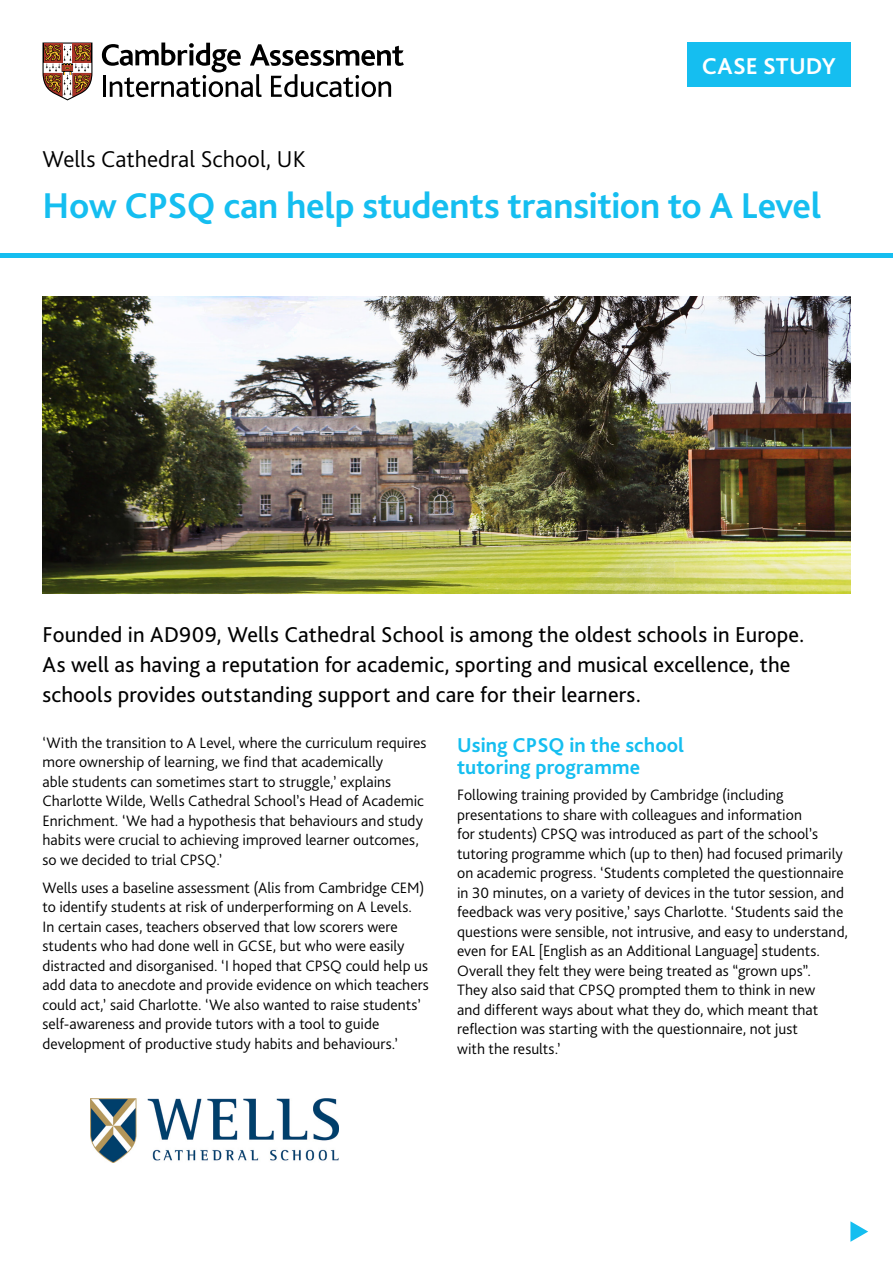
<style>
.page{position:relative;width:893px;height:1263px;background:#fff}
.page>*{position:absolute;margin:0;border:0;box-sizing:border-box;transform-origin:0 0}
.H1_Main_heading{font:700 37.5px "Bliss Pro";letter-spacing:-.01em;color:#15bef0}
.P_Introduction{font:300 24px "Bliss Pro";color:#000}
.P_Body_text{font:700 24px "Bliss Pro";letter-spacing:.01em;color:#fff}
.P_Introduction-2{font:22.5px/30px "Bliss Pro";letter-spacing:.005em;color:#000}
.H3_Heading_Blue{font:700 21px/22.5px "Bliss Pro";letter-spacing:.005em;color:#15bef0}
.P_Body_text-2{font:300 15.75px/19.5px "Bliss Pro";letter-spacing:.005em;color:#000}
.H3_Heading_Blue-2{font:300 15.75px/19.5px "Bliss Pro";color:#000}
</style>
<div class="page">
<hr style="left:0;top:253px;width:893px;height:4px;background:#15bef0">
<svg style="left:102px;top:43px;width:302px;height:54px"></svg>
<svg style="left:43px;top:43px;width:49px;height:57px"></svg>
<div style="left:687px;top:43px;width:163px;height:44px;background:#15bef0"></div>
<svg style="left:850px;top:1221px;width:18px;height:21px"></svg>
<img style="left:43px;top:296px;width:807px;height:298px">
<img style="left:90px;top:1098px;width:249px;height:64px">
<p class="P_Body_text" style="left:702px;top:51px;width:135px">CASE STUDY</p>
<p class="P_Introduction" style="left:43px;top:144px;width:265px">Wells Cathedral School, UK</p>
<h1 class="H1_Main_heading" style="left:43px;top:183px;width:780px">How CPSQ can help students transition to A Level</h1>
<p class="P_Introduction-2" style="left:43px;top:620px;width:763px">Founded in AD909, Wells Cathedral School is among the oldest schools in Europe.<br>As well as having a reputation for academic, sporting and musical excellence, the schools provides outstanding support and care for their learners.</p>
<p class="P_Body_text-2" style="left:43px;top:733px;width:385px">‘With the transition to A Level, where the curriculum requires more ownership of learning, we find that academically<br>able students can sometimes start to struggle,’ explains Charlotte Wilde, Wells Cathedral School’s Head of Academic Enrichment. ‘We had a hypothesis that behaviours and study habits were crucial to achieving improved learner outcomes, so we decided to trial CPSQ.’</p>
<p class="P_Body_text-2" style="left:43px;top:878px;width:388px">Wells uses a baseline assessment (Alis from Cambridge CEM) to identify students at risk of underperforming on A Levels.<br>In certain cases, teachers observed that low scorers were students who had done well in GCSE, but who were easily distracted and disorganised. ‘I hoped that CPSQ could help us add data to anecdote and provide evidence on which teachers could act,’ said Charlotte. ‘We also wanted to raise students’ self-awareness and provide tutors with a tool to guide development of productive study habits and behaviours.’</p>
<h3 class="H3_Heading_Blue" style="left:457px;top:733px;width:229px">Using CPSQ in the school tutoring programme</h3>
<h3 class="H3_Heading_Blue-2" style="left:457px;top:785px;width:392px">Following training provided by Cambridge (including presentations to share with colleagues and information<br>for students) CPSQ was introduced as part of the school’s tutoring programme which (up to then) had focused primarily on academic progress. ‘Students completed the questionnaire in 30 minutes, on a variety of devices in the tutor session, and feedback was very positive,’ says Charlotte. ‘Students said the questions were sensible, not intrusive, and easy to understand, even for EAL [English as an Additional Language] students.<br>Overall they felt they were being treated as “grown ups”.<br>They also said that CPSQ prompted them to think in new<br>and different ways about what they do, which meant that reflection was starting with the questionnaire, not just<br>with the results.’</h3>
</div>
